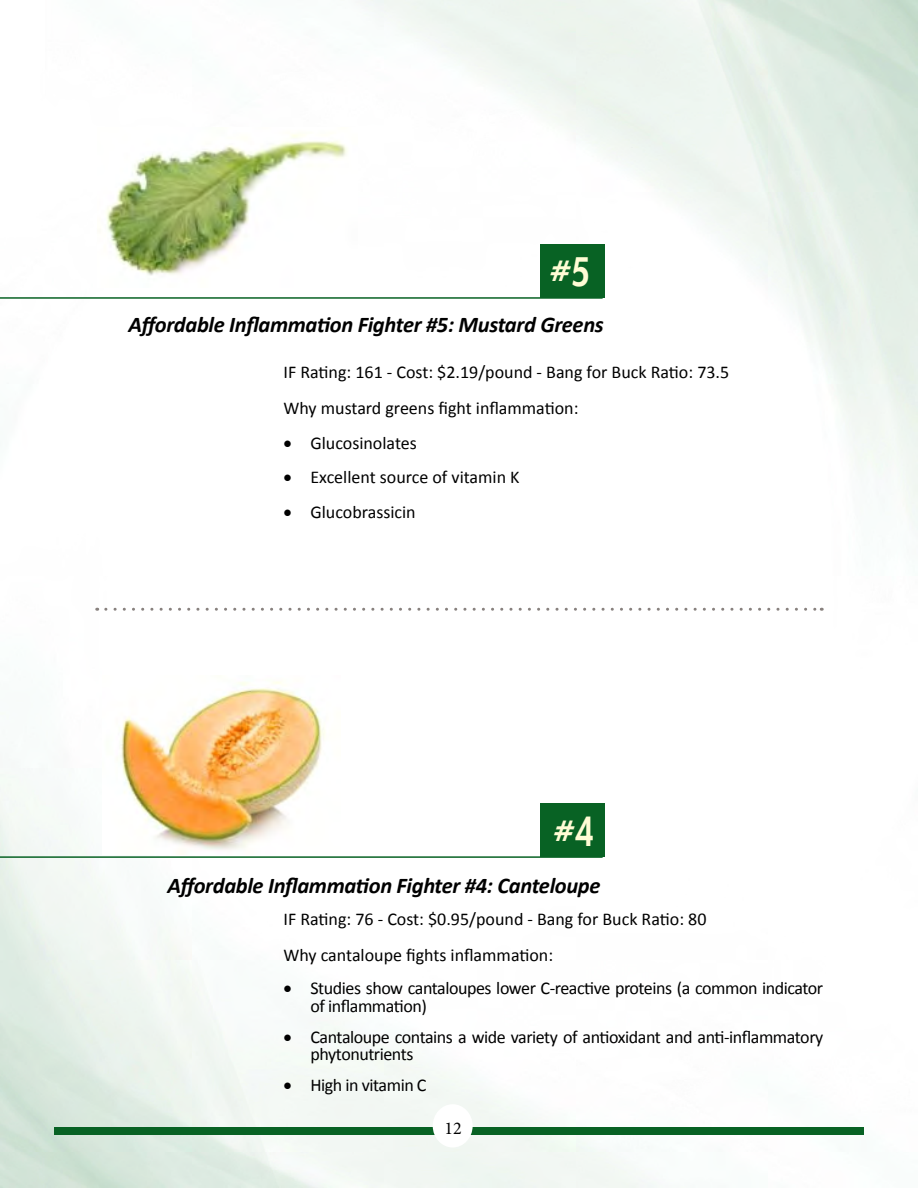
<style>
.page{position:relative;width:918px;height:1188px;background:#fff}
.page>*{position:absolute;margin:0;border:0;box-sizing:border-box;transform-origin:0 0}
.t1{font:800 28.5px "Futura BT";color:#fffcd5}
.t2{font:italic 700 22.5px "Calibri";letter-spacing:-.015em;color:#000}
.t3{font:18px/35.7px "Calibri";letter-spacing:-.015em;color:#000}
.t4{font:18px "Minion Pro";color:#000}
.s1{font-size:40.95px}
</style>
<div class="page">
<img style="left:0;top:0;width:918px;height:1188px">
<div style="left:54px;top:1127px;width:810px;height:7px;background:#086224"></div>
<div style="left:433px;top:1104px;width:40px;height:44px;background:#fff;border-radius:50%"></div>
<hr style="left:0;top:297px;width:603px;height:2px;background:#086224">
<div style="left:540px;top:244px;width:64px;height:54px;background:#086224"></div>
<hr style="left:0;top:856px;width:603px;height:2px;background:#086224">
<div style="left:540px;top:803px;width:64px;height:54px;background:#086224"></div>
<img style="left:97px;top:127px;width:261px;height:160px">
<img style="left:103px;top:675px;width:237px;height:179px">
<svg style="left:106px;top:608px;width:716px;height:3px"></svg>
<h1 class="t1" style="left:550px;top:254px;width:42px">#<span class="s1">5</span></h1>
<p class="t2" style="left:129px;top:311px;width:477px">Affordable Inflammation Fighter #5: Mustard Greens</p>
<p class="t3" style="left:284px;top:354px;width:447px">IF Rating: 161 - Cost: $2.19/pound - Bang for Buck Ratio: 73.5<br>Why mustard greens fight inflammation:</p>
<p class="t3" style="left:284px;top:424px;width:135px">• Glucosinolates</p>
<p class="t3" style="left:284px;top:458px;width:238px">• Excellent source of vitamin K</p>
<p class="t3" style="left:284px;top:493px;width:134px">• Glucobrassicin</p>
<h1 class="t1" style="left:554px;top:814px;width:42px">#<span class="s1">4</span></h1>
<p class="t2" style="left:167px;top:871px;width:435px">Affordable Inflammation Fighter #4: Canteloupe</p>
<p class="t3" style="left:284px;top:900px;width:424px">IF Rating: 76 - Cost: $0.95/pound - Bang for Buck Ratio: 80<br>Why cantaloupe fights inflammation:</p>
<p class="t3" style="left:310px;top:978px;width:514px;line-height:18px;text-indent:-27px">• Studies show cantaloupes lower C-reactive proteins (a common indicator of inflammation)</p>
<p class="t3" style="left:310px;top:1028px;width:514px;line-height:16.5px;text-indent:-27px">• Cantaloupe contains a wide variety of antioxidant and anti-inflammatory phytonutrients</p>
<p class="t3" style="left:284px;top:1067px;width:145px">• High in vitamin C</p>
<p class="t4" style="left:445px;top:1116px;width:19px">12</p>
</div>
